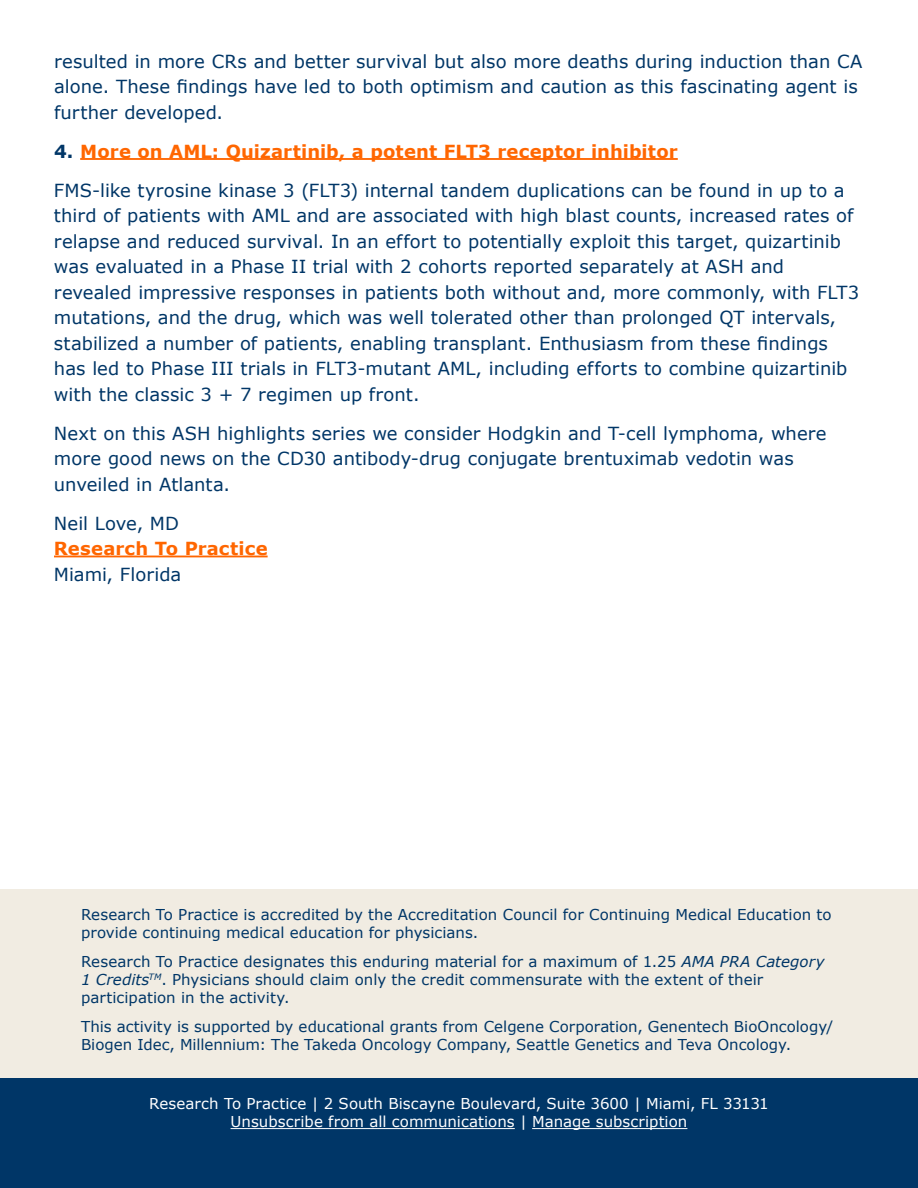
<style>
.page{position:relative;width:918px;height:1188px;background:#fff}
.page>*{position:absolute;margin:0;border:0;box-sizing:border-box;transform-origin:0 0}
.t1{font:18px/25.5px "Verdana";letter-spacing:.005em;color:#003667}
.t2{font:700 18px "Verdana";letter-spacing:.015em;color:#f60}
.t3{font:15px/18px "Verdana";color:#003667}
.t4{font:15px/18px "Verdana";letter-spacing:.005em;color:#fff;text-align:center}
.s1{font-weight:700}
.s2{font-weight:700;color:#f60}
.s3{font-style:italic}
</style>
<div class="page">
<hr style="left:80px;top:158px;width:598px;height:2px;background:#f60">
<hr style="left:54px;top:556px;width:214px;height:1px;background:#f60">
<div style="left:0;top:1078px;width:918px;height:110px;background:#003667"></div>
<hr style="left:231px;top:1128px;width:284px;height:1px;background:#fff">
<hr style="left:532px;top:1128px;width:155px;height:1px;background:#fff">
<div style="left:0;top:889px;width:918px;height:189px;background:#f1ece2"></div>
<p class="t1" style="left:54px;top:48px;width:810px">resulted in more CRs and better survival but also more deaths during induction than CA alone. These findings have led to both optimism and caution as this fascinating agent is further developed.</p>
<p class="t1" style="left:54px;top:132px;width:792px;line-height:39px"><span class="s1">4.</span> <span class="s2">More on AML: Quizartinib, a potent FLT3 receptor inhibitor<br></span>FMS-like tyrosine kinase 3 (FLT3) internal tandem duplications can be found in up to a</p>
<p class="t1" style="left:54px;top:203px;width:807px">third of patients with AML and are associated with high blast counts, increased rates of relapse and reduced survival. In an effort to potentially exploit this target, quizartinib was evaluated in a Phase II trial with 2 cohorts reported separately at ASH and revealed impressive responses in patients both without and, more commonly, with FLT3 mutations, and the drug, which was well tolerated other than prolonged QT intervals, stabilized a number of patients, enabling transplant. Enthusiasm from these findings has led to Phase III trials in FLT3-mutant AML, including efforts to combine quizartinib with the classic 3 + 7 regimen up front.</p>
<p class="t1" style="left:54px;top:420px;width:774px">Next on this ASH highlights series we consider Hodgkin and T-cell lymphoma, where more good news on the CD30 antibody-drug conjugate brentuximab vedotin was unveiled in Atlanta.</p>
<p class="t1" style="left:54px;top:510px;width:127px">Neil Love, MD</p>
<p class="t2" style="left:54px;top:536px;width:215px">Research To Practice</p>
<p class="t1" style="left:54px;top:561px;width:129px">Miami, Florida</p>
<p class="t3" style="left:81px;top:906px;width:752px">Research To Practice is accredited by the Accreditation Council for Continuing Medical Education to provide continuing medical education for physicians.</p>
<p class="t3" style="left:81px;top:952px;width:745px">Research To Practice designates this enduring material for a maximum of 1.25 <span class="s3">AMA PRA Category<br>1 Credits</span><sup>TM</sup>. Physicians should claim only the credit commensurate with the extent of their participation in the activity.</p>
<p class="t3" style="left:81px;top:1017px;width:754px">This activity is supported by educational grants from Celgene Corporation, Genentech BioOncology/<br>Biogen Idec, Millennium: The Takeda Oncology Company, Seattle Genetics and Teva Oncology.</p>
<p class="t4" style="left:149px;top:1095px;width:621px">Research To Practice | 2 South Biscayne Boulevard, Suite 3600 | Miami, FL 33131<br>Unsubscribe from all communications | Manage subscription</p>
</div>
